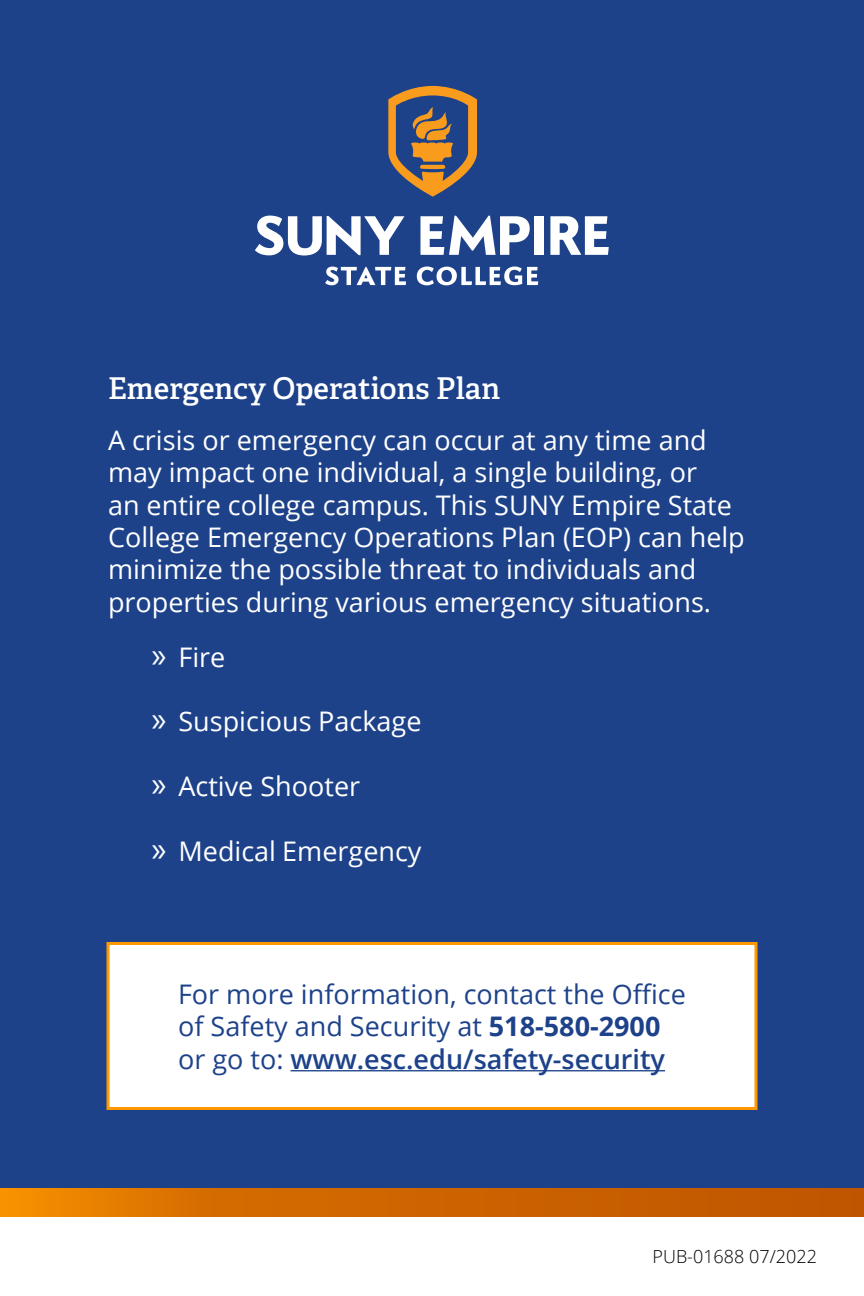
<style>
.page{position:relative;width:864px;height:1296px;background:#fff}
.page>*{position:absolute;margin:0;border:0;box-sizing:border-box;transform-origin:0 0}
.t1{font:30px "Adelle PE Sb";color:#fff}
.t2{font:27px/32.4px "Open Sans";color:#fff}
.t3{font:27px/32.4px "Open Sans";color:#1d428a}
.t4{font:300 18px "Open Sans";color:#000}
.s1{font-family:"Myriad Pro";font-size:36px}
.s2{font-weight:700}
.s3{font-weight:600}
</style>
<div class="page">
<div style="left:0;top:0;width:864px;height:1188px;background:#1d428a"></div>
<svg style="left:255px;top:216px;width:149px;height:39px"></svg>
<svg style="left:420px;top:216px;width:110px;height:39px"></svg>
<div style="left:534px;top:216px;width:10px;height:39px;background:#fff"></div>
<svg style="left:550px;top:216px;width:59px;height:39px"></svg>
<svg style="left:325px;top:267px;width:81px;height:18px"></svg>
<svg style="left:417px;top:267px;width:121px;height:18px"></svg>
<svg style="left:388px;top:86px;width:89px;height:111px"></svg>
<div style="left:106px;top:942px;width:652px;height:168px;background:#fff;border:3px solid #ff9800"></div>
<hr style="left:291px;top:1070px;width:374px;height:1px;background:#1d428a">
<svg style="left:0;top:1188px;width:864px;height:28px;background:#d16800"></svg>
<p class="t1" style="left:108px;top:367px;width:394px">Emergency Operations Plan</p>
<p class="t2" style="left:108px;top:423px;width:638px">A crisis or emergency can occur at any time and may impact one individual, a single building, or<br>an entire college campus. This SUNY Empire State College Emergency Operations Plan (EOP) can help minimize the possible threat to individuals and properties during various emergency situations.</p>
<p class="t2" style="left:152px;top:640px;width:75px"><span class="s1">»</span> Fire</p>
<p class="t2" style="left:152px;top:705px;width:272px"><span class="s1">»</span> Suspicious Package</p>
<p class="t2" style="left:152px;top:770px;width:210px"><span class="s1">»</span> Active Shooter</p>
<p class="t2" style="left:152px;top:834px;width:272px"><span class="s1">»</span> Medical Emergency</p>
<p class="t3" style="left:178px;top:977px;width:509px">For more information, contact the Office of Safety and Security at <span class="s2">518-580-2900 </span>or go to: <span class="s3">www.esc.edu/safety-security</span></p>
<p class="t4" style="left:653px;top:1244px;width:166px">PUB-01688 07/2022</p>
</div>
